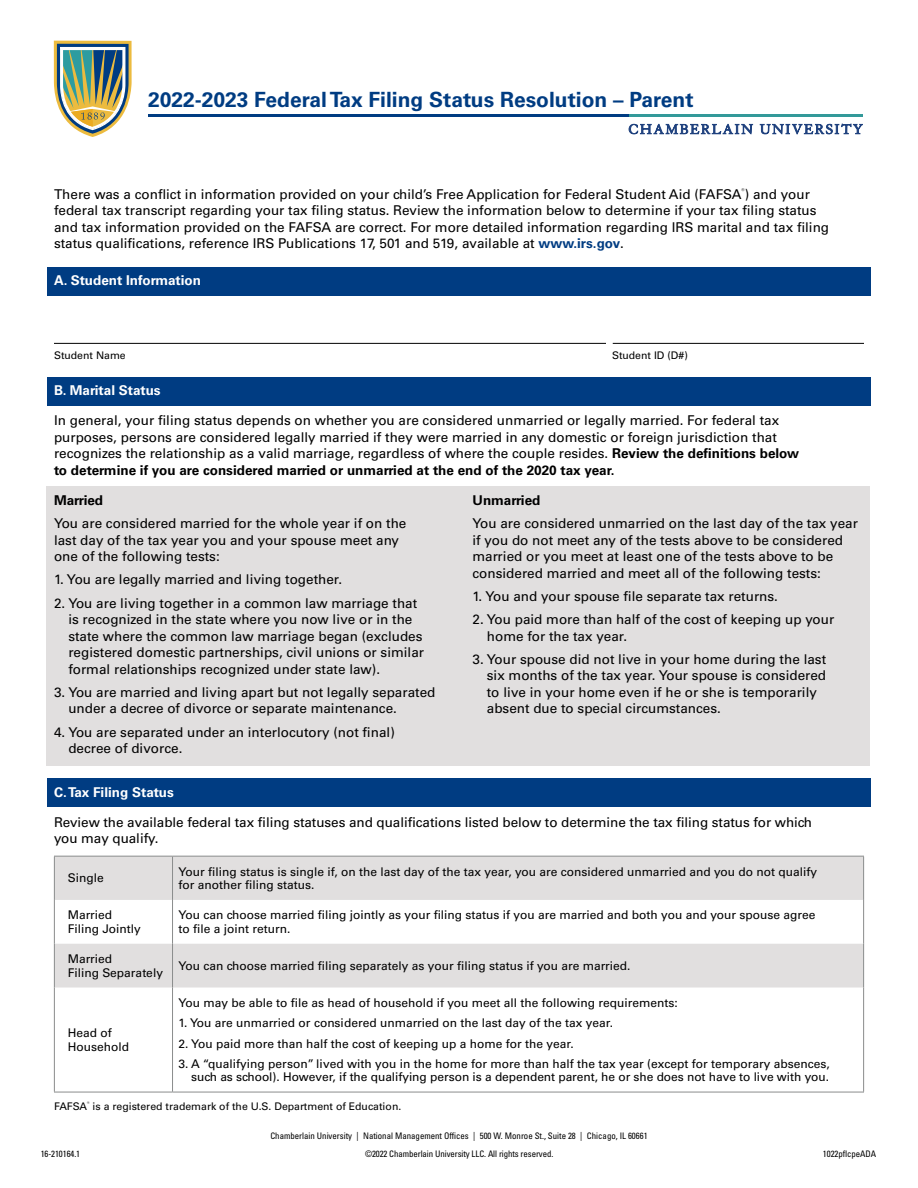
<style>
.page{position:relative;width:918px;height:1188px;background:#fff}
.page>*{position:absolute;margin:0;border:0;box-sizing:border-box;transform-origin:0 0}
.t1{font:700 21px "Univers LT Pro 65";color:#003c82}
.P_-_Body{font:13.5px/16.5px "Univers LT Pro 55 Roman";color:#000}
.P_-_Question_Style{font:700 13.5px "Univers LT Pro 65";color:#fff}
.P_-_Bold_Body{font:700 13.5px "Univers LT Pro 65";color:#000}
.P_-Table_Body{font:12px/13.5px "Univers LT Pro 55 Roman";color:#000}
.P_-_Mice_Type{font:10.5px "Univers LT Pro 55 Roman";color:#000}
.t2{font:condensed 9px "Univers LT Pro";color:#000}
.s1{font-family:"Univers LT Pro 65";font-weight:700;color:#003c82}
.s2{font-family:"Univers LT Pro 65";font-weight:700}
</style>
<div class="page">
<hr style="left:148px;top:114px;width:715px;height:3px;background:#003c82">
<hr style="left:629px;top:114px;width:234px;height:3px;background:#399">
<svg style="left:629px;top:123px;width:124px;height:11px"></svg>
<svg style="left:760px;top:123px;width:103px;height:12px"></svg>
<svg style="left:54px;top:41px;width:78px;height:96px"></svg>
<div style="left:46px;top:486px;width:824px;height:280px;background:#e1dfdf"></div>
<div style="left:47px;top:267px;width:824px;height:29px;background:#003c82"></div>
<hr style="left:54px;top:343px;width:552px;height:1px;background:#000">
<hr style="left:613px;top:343px;width:251px;height:1px;background:#000">
<div style="left:47px;top:377px;width:824px;height:29px;background:#003c82"></div>
<div style="left:47px;top:778px;width:824px;height:29px;background:#003c82"></div>
<svg style="left:55px;top:857px;width:808px;height:131px;fill:#e1dfdf"></svg>
<hr style="left:54px;top:857px;width:1px;height:43px;background:#8a8c8c">
<hr style="left:54px;top:856px;width:119px;height:1px;background:#8a8c8c">
<hr style="left:172px;top:857px;width:1px;height:43px;background:#8a8c8c">
<hr style="left:173px;top:856px;width:691px;height:1px;background:#8a8c8c">
<hr style="left:863px;top:857px;width:1px;height:43px;background:#8a8c8c">
<hr style="left:54px;top:900px;width:1px;height:44px;background:#8a8c8c">
<hr style="left:172px;top:900px;width:1px;height:44px;background:#8a8c8c">
<hr style="left:863px;top:900px;width:1px;height:44px;background:#8a8c8c">
<hr style="left:54px;top:944px;width:1px;height:44px;background:#8a8c8c">
<hr style="left:172px;top:944px;width:1px;height:44px;background:#8a8c8c">
<hr style="left:863px;top:944px;width:1px;height:44px;background:#8a8c8c">
<hr style="left:54px;top:988px;width:1px;height:104px;background:#8a8c8c">
<hr style="left:54px;top:1092px;width:119px;height:1px;background:#8a8c8c">
<hr style="left:172px;top:988px;width:1px;height:104px;background:#8a8c8c">
<hr style="left:863px;top:988px;width:1px;height:104px;background:#8a8c8c">
<hr style="left:173px;top:1092px;width:691px;height:1px;background:#8a8c8c">
<h1 class="t1" style="left:148px;top:84px;width:547px">2022-2023 Federal Tax Filing Status Resolution – Parent</h1>
<p class="P_-_Body" style="left:54px;top:185px;width:777px">There was a conflict in information provided on your child’s Free Application for Federal Student Aid (FAFSA<sup>®</sup>) and your federal tax transcript regarding your tax filing status. Review the information below to determine if your tax filing status and tax information provided on the FAFSA are correct. For more detailed information regarding IRS marital and tax filing status qualifications, reference IRS Publications 17, 501 and 519, available at <span class="s1">www.irs.gov</span>.</p>
<p class="P_-_Question_Style" style="left:54px;top:271px;width:149px">A. Student Information</p>
<p class="P_-_Mice_Type" style="left:54px;top:348px;width:73px">Student Name</p>
<p class="P_-_Mice_Type" style="left:612px;top:348px;width:77px">Student ID (D#)</p>
<p class="P_-_Question_Style" style="left:54px;top:381px;width:108px">B. Marital Status</p>
<p class="P_-_Body" style="left:54px;top:412px;width:747px">In general, your filing status depends on whether you are considered unmarried or legally married. For federal tax purposes, persons are considered legally married if they were married in any domestic or foreign jurisdiction that recognizes the relationship as a valid marriage, regardless of where the couple resides. <span class="s2">Review the definitions below to determine if you are considered married or unmarried at the end of the 2020 tax year.</span></p>
<p class="P_-_Bold_Body" style="left:54px;top:491px;width:51px">Married</p>
<p class="P_-_Body" style="left:54px;top:514px;width:354px">You are considered married for the whole year if on the last day of the tax year you and your spouse meet any one of the following tests:</p>
<p class="P_-_Body" style="left:54px;top:571px;width:290px">1. You are legally married and living together.</p>
<p class="P_-_Body" style="left:68px;top:594px;width:357px;text-indent:-14px">2. You are living together in a common law marriage that is recognized in the state where you now live or in the state where the common law marriage began (excludes registered domestic partnerships, civil unions or similar formal relationships recognized under state law).</p>
<p class="P_-_Body" style="left:68px;top:683px;width:369px;text-indent:-14px">3. You are married and living apart but not legally separated under a decree of divorce or separate maintenance.</p>
<p class="P_-_Body" style="left:68px;top:723px;width:328px;text-indent:-14px">4. You are separated under an interlocutory (not final) decree of divorce.</p>
<p class="P_-_Bold_Body" style="left:472px;top:491px;width:69px">Unmarried</p>
<p class="P_-_Body" style="left:472px;top:514px;width:387px">You are considered unmarried on the last day of the tax year if you do not meet any of the tests above to be considered married or you meet at least one of the tests above to be considered married and meet all of the following tests:</p>
<p class="P_-_Body" style="left:472px;top:587px;width:307px">1. You and your spouse file separate tax returns.</p>
<p class="P_-_Body" style="left:487px;top:610px;width:349px;text-indent:-14px">2. You paid more than half of the cost of keeping up your home for the tax year.</p>
<p class="P_-_Body" style="left:487px;top:650px;width:341px;text-indent:-14px">3. Your spouse did not live in your home during the last six months of the tax year. Your spouse is considered to live in your home even if he or she is temporarily absent due to special circumstances.</p>
<p class="P_-_Question_Style" style="left:54px;top:782px;width:121px">C. Tax Filing Status</p>
<p class="P_-_Body" style="left:54px;top:813px;width:760px">Review the available federal tax filing statuses and qualifications listed below to determine the tax filing status for which you may qualify.</p>
<p class="P_-Table_Body" style="left:68px;top:871px;width:38px">Single</p>
<p class="P_-Table_Body" style="left:179px;top:864px;width:640px">Your filing status is single if, on the last day of the tax year, you are considered unmarried and you do not qualify for another filing status.</p>
<p class="P_-Table_Body" style="left:68px;top:908px;width:75px">Married<br>Filing Jointly</p>
<p class="P_-Table_Body" style="left:179px;top:908px;width:639px">You can choose married filing jointly as your filing status if you are married and both you and your spouse agree to file a joint return.</p>
<p class="P_-Table_Body" style="left:68px;top:952px;width:97px">Married<br>Filing Separately</p>
<p class="P_-Table_Body" style="left:179px;top:958px;width:454px">You can choose married filing separately as your filing status if you are married.</p>
<p class="P_-Table_Body" style="left:179px;top:995px;width:501px">You may be able to file as head of household if you meet all the following requirements:</p>
<p class="P_-Table_Body" style="left:179px;top:1016px;width:436px">1. You are unmarried or considered unmarried on the last day of the tax year.</p>
<p class="P_-Table_Body" style="left:179px;top:1036px;width:397px">2. You paid more than half the cost of keeping up a home for the year.</p>
<p class="P_-Table_Body" style="left:179px;top:1056px;width:653px;text-align:right">3. A “qualifying person” lived with you in the home for more than half the tax year (except for temporary absences, such as school). However, if the qualifying person is a dependent parent, he or she does not have to live with you.</p>
<p class="P_-_Mice_Type" style="left:54px;top:1099px;width:349px">FAFSA<sup>®</sup> is a registered trademark of the U.S. Department of Education.</p>
<p class="P_-Table_Body" style="left:68px;top:1026px;width:63px">Head of<br>Household</p>
<p class="t2" style="left:270px;top:1131px;width:379px">Chamberlain University | National Management Offices | 500 W. Monroe St., Suite 28 | Chicago, IL 60661</p>
<p class="t2" style="left:41px;top:1148px;width:41px">16-210164.1</p>
<p class="t2" style="left:365px;top:1148px;width:190px">©2022 Chamberlain University LLC. All rights reserved.</p>
<p class="t2" style="left:823px;top:1148px;width:55px">1022pflcpeADA</p>
</div>
